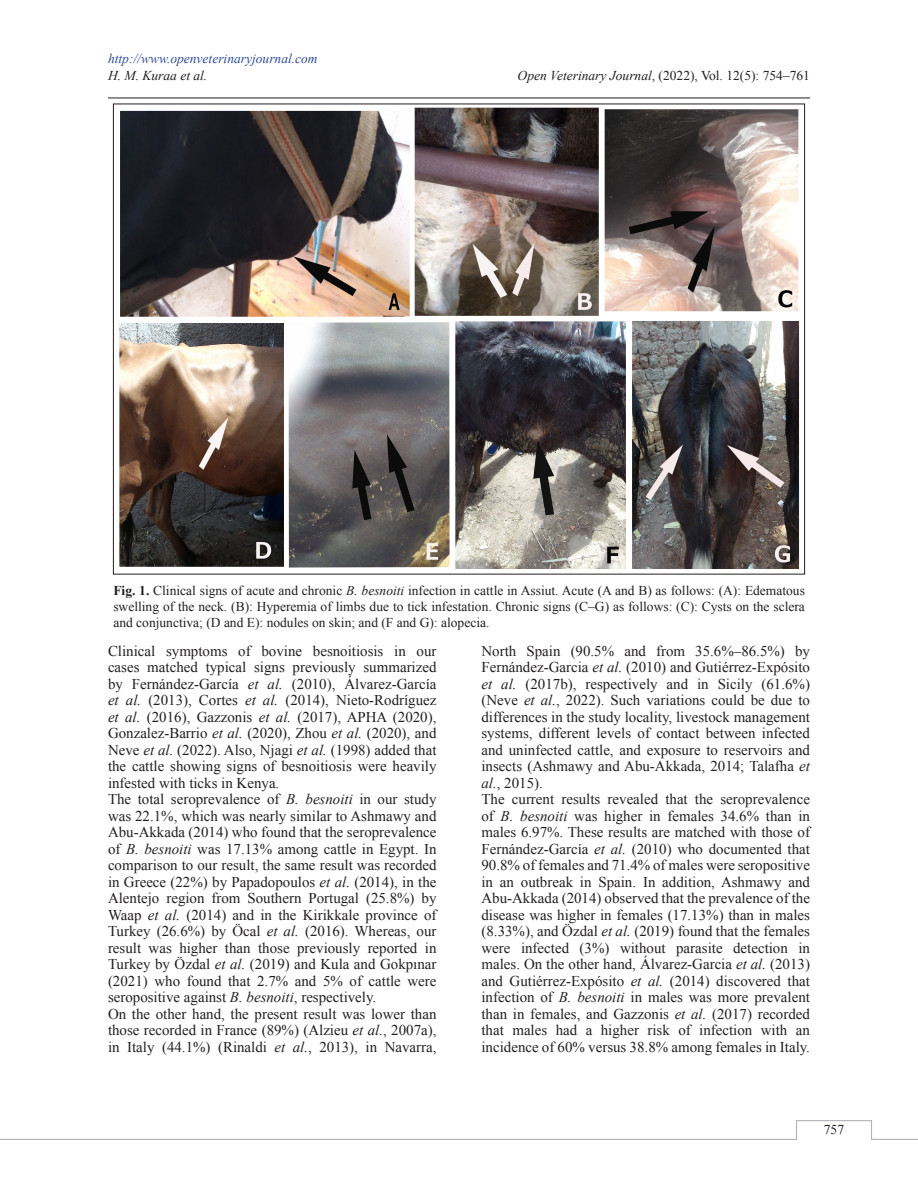
<style>
.page{position:relative;width:918px;height:1188px;background:#fff}
.page>*{position:absolute;margin:0;border:0;box-sizing:border-box;transform-origin:0 0}
.Para{font:15px/16.5px "Times New Roman";color:#231f20;text-align:justify}
.Fig_Caption{font:13.5px/16.2px "Times New Roman";color:#231f20;text-align:justify}
.t1{font:italic 13.5px "Times New Roman";color:#304d94}
.t2{font:italic 13.5px "Times New Roman";color:#231f20}
.s1{font-style:italic}
.s2{font-weight:700}
</style>
<div class="page">
<hr style="left:108px;top:98px;width:702px;height:1px;background:#231f20">
<svg style="left:0;top:1120px;width:918px;height:20px"></svg>
<img style="left:119px;top:107px;width:681px;height:462px">
<p class="t1" style="left:108px;top:50px;width:211px">http://www.openveterinaryjournal.com</p>
<p class="t2" style="left:108px;top:66px;width:101px">H. M. Kuraa et al.</p>
<p class="Fig_Caption" style="left:518px;top:67px;width:294px"><span class="s1">Open Veterinary Journal</span>, (2022), Vol. 12(5): 754–761</p>
<p class="Fig_Caption" style="left:113px;top:582px;width:693px"><span class="s2">Fig. 1.</span> Clinical signs of acute and chronic <span class="s1">B. besnoiti</span> infection in cattle in Assiut. Acute (A and B) as follows: (A): Edematous swelling of the neck. (B): Hyperemia of limbs due to tick infestation. Chronic signs (C–G) as follows: (C): Cysts on the sclera and conjunctiva; (D and E): nodules on skin; and (F and G): alopecia.</p>
<p class="Para" style="left:108px;top:642px;width:330px">Clinical symptoms of bovine besnoitiosis in our cases matched typical signs previously summarized by Fernández-García <span class="s1">et al.</span> (2010), Álvarez-García <span class="s1">et al.</span> (2013), Cortes <span class="s1">et al.</span> (2014), Nieto-Rodríguez <span class="s1">et al.</span> (2016), Gazzonis <span class="s1">et al.</span> (2017), APHA (2020), Gonzalez-Barrio <span class="s1">et al.</span> (2020), Zhou <span class="s1">et al.</span> (2020), and Neve <span class="s1">et al.</span> (2022). Also, Njagi <span class="s1">et al.</span> (1998) added that the cattle showing signs of besnoitiosis were heavily infested with ticks in Kenya.</p>
<p class="Para" style="left:108px;top:791px;width:330px">The total seroprevalence of <span class="s1">B. besnoiti</span> in our study was 22.1%, which was nearly similar to Ashmawy and Abu-Akkada (2014) who found that the seroprevalence of <span class="s1">B. besnoiti</span> was 17.13% among cattle in Egypt. In comparison to our result, the same result was recorded in Greece (22%) by Papadopoulos <span class="s1">et al.</span> (2014), in the Alentejo region from Southern Portugal (25.8%) by Waap <span class="s1">et al.</span> (2014) and in the Kirikkale province of Turkey (26.6%) by Öcal <span class="s1">et al.</span> (2016). Whereas, our result was higher than those previously reported in Turkey by Özdal <span class="s1">et al.</span> (2019) and Kula and Gokpınar (2021) who found that 2.7% and 5% of cattle were seropositive against <span class="s1">B. besnoiti</span>, respectively.</p>
<p class="Para" style="left:108px;top:1005px;width:330px">On the other hand, the present result was lower than those recorded in France (89%) (Alzieu <span class="s1">et al.</span>, 2007a), in Italy (44.1%) (Rinaldi <span class="s1">et al.</span>, 2013), in Navarra,</p>
<p class="Para" style="left:482px;top:642px;width:330px">North Spain (90.5% and from 35.6%–86.5%) by Fernández-Garcia <span class="s1">et al.</span> (2010) and Gutiérrez-Expósito <span class="s1">et al.</span> (2017b), respectively and in Sicily (61.6%) (Neve <span class="s1">et al.</span>, 2022). Such variations could be due to differences in the study locality, livestock management systems, different levels of contact between infected and uninfected cattle, and exposure to reservoirs and insects (Ashmawy and Abu-Akkada, 2014; Talafha <span class="s1">et al.</span>, 2015).</p>
<p class="Para" style="left:482px;top:791px;width:330px">The current results revealed that the seroprevalence of <span class="s1">B. besnoiti</span> was higher in females 34.6% than in males 6.97%. These results are matched with those of Fernández-García <span class="s1">et al.</span> (2010) who documented that 90.8% of females and 71.4% of males were seropositive in an outbreak in Spain. In addition, Ashmawy and Abu-Akkada (2014) observed that the prevalence of the disease was higher in females (17.13%) than in males (8.33%), and Özdal <span class="s1">et al.</span> (2019) found that the females were infected (3%) without parasite detection in males. On the other hand, Álvarez-Garcia <span class="s1">et al.</span> (2013) and Gutiérrez-Expósito <span class="s1">et al.</span> (2014) discovered that infection of <span class="s1">B. besnoiti</span> in males was more prevalent than in females, and Gazzonis <span class="s1">et al.</span> (2017) recorded that males had a higher risk of infection with an incidence of 60% versus 38.8% among females in Italy.</p>
<p class="Fig_Caption" style="left:824px;top:1121px;width:22px">757</p>
</div>
